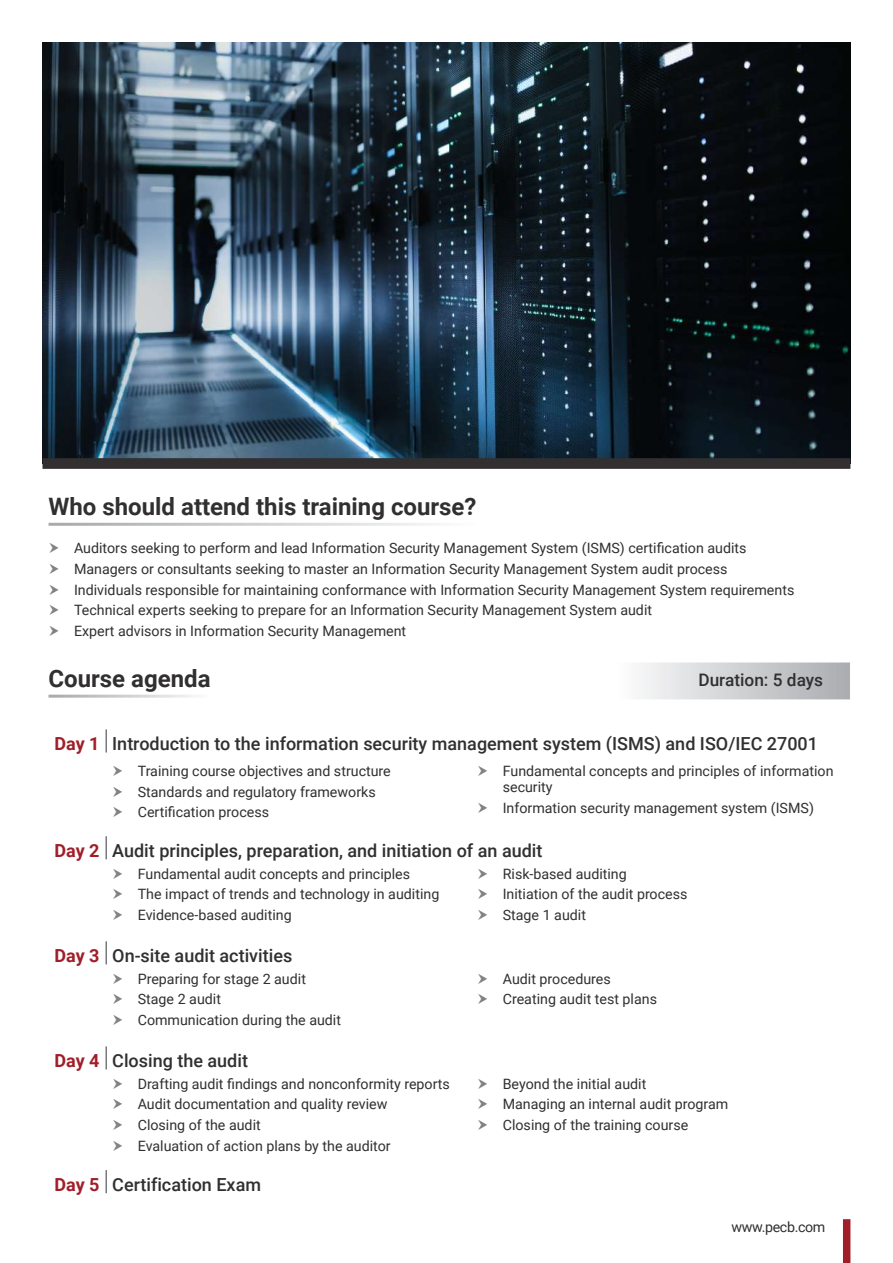
<style>
.page{position:relative;width:893px;height:1263px;background:#fff}
.page>*{position:absolute;margin:0;border:0;box-sizing:border-box;transform-origin:0 0}
.t1{font:700 24px "Roboto";color:#312f30}
.t2{font:500 18px "Roboto";color:#312f30}
.t3{font:500 17.25px "Roboto";color:#312f30}
.t4{font:14.25px/20.7px "Roboto";color:#312f30}
.t5{font:14.25px "Roboto";letter-spacing:-.025em;color:#312f30}
.s1{font-weight:700;color:#a11e29}
</style>
<div class="page">
<img style="left:43px;top:43px;width:807px;height:415px">
<svg style="left:43px;top:458px;width:807px;height:11px;background:#333133"></svg>
<svg style="left:642px;top:663px;width:208px;height:37px;background:#cfd0d2"></svg>
<hr style="left:105px;top:729px;width:2px;height:23px;background:#76787b">
<hr style="left:105px;top:836px;width:2px;height:23px;background:#76787b">
<hr style="left:105px;top:941px;width:2px;height:23px;background:#76787b">
<hr style="left:105px;top:1046px;width:2px;height:23px;background:#76787b">
<hr style="left:105px;top:1170px;width:2px;height:23px;background:#76787b">
<div style="left:843px;top:1219px;width:7px;height:44px;background:#a11e29"></div>
<h1 class="t1" style="left:49px;top:490px;width:430px">Who should attend this training course?</h1>
<p class="t4" style="left:74px;top:537px;width:722px">Auditors seeking to perform and lead Information Security Management System (ISMS) certification audits Managers or consultants seeking to master an Information Security Management System audit process Individuals responsible for maintaining conformance with Information Security Management System requirements Technical experts seeking to prepare for an Information Security Management System audit<br>Expert advisors in Information Security Management</p>
<h1 class="t1" style="left:49px;top:662px;width:164px">Course agenda</h1>
<p class="t3" style="left:698px;top:668px;width:126px">Duration: 5 days</p>
<p class="t2" style="left:55px;top:731px;width:765px"><span class="s1">Day 1</span> Introduction to the information security management system (ISMS) and ISO/IEC 27001</p>
<p class="t4" style="left:138px;top:760px;width:255px">Training course objectives and structure<br>Standards and regulatory frameworks<br>Certification process</p>
<p class="t4" style="left:503px;top:762px;width:332px;line-height:16.5px">Fundamental concepts and principles of information security</p>
<p class="t4" style="left:503px;top:797px;width:313px">Information security management system (ISMS)</p>
<p class="t2" style="left:55px;top:838px;width:489px"><span class="s1">Day 2</span> Audit principles, preparation, and initiation of an audit</p>
<p class="t4" style="left:138px;top:862px;width:303px">Fundamental audit concepts and principles<br>The impact of trends and technology in auditing<br>Evidence-based auditing</p>
<p class="t4" style="left:503px;top:862px;width:186px">Risk-based auditing<br>Initiation of the audit process<br>Stage 1 audit</p>
<p class="t2" style="left:55px;top:943px;width:239px"><span class="s1">Day 3</span> On-site audit activities</p>
<p class="t4" style="left:138px;top:968px;width:205px">Preparing for stage 2 audit<br>Stage 2 audit<br>Communication during the audit</p>
<p class="t4" style="left:503px;top:968px;width:156px">Audit procedures<br>Creating audit test plans</p>
<p class="t2" style="left:55px;top:1048px;width:195px"><span class="s1">Day 4</span> Closing the audit</p>
<p class="t4" style="left:138px;top:1073px;width:314px">Drafting audit findings and nonconformity reports Audit documentation and quality review<br>Closing of the audit<br>Evaluation of action plans by the auditor</p>
<p class="t4" style="left:503px;top:1073px;width:227px">Beyond the initial audit<br>Managing an internal audit program<br>Closing of the training course</p>
<p class="t2" style="left:55px;top:1172px;width:208px"><span class="s1">Day 5</span> Certification Exam</p>
<p class="t5" style="left:731px;top:1217px;width:95px">www.pecb.com</p>
</div>
